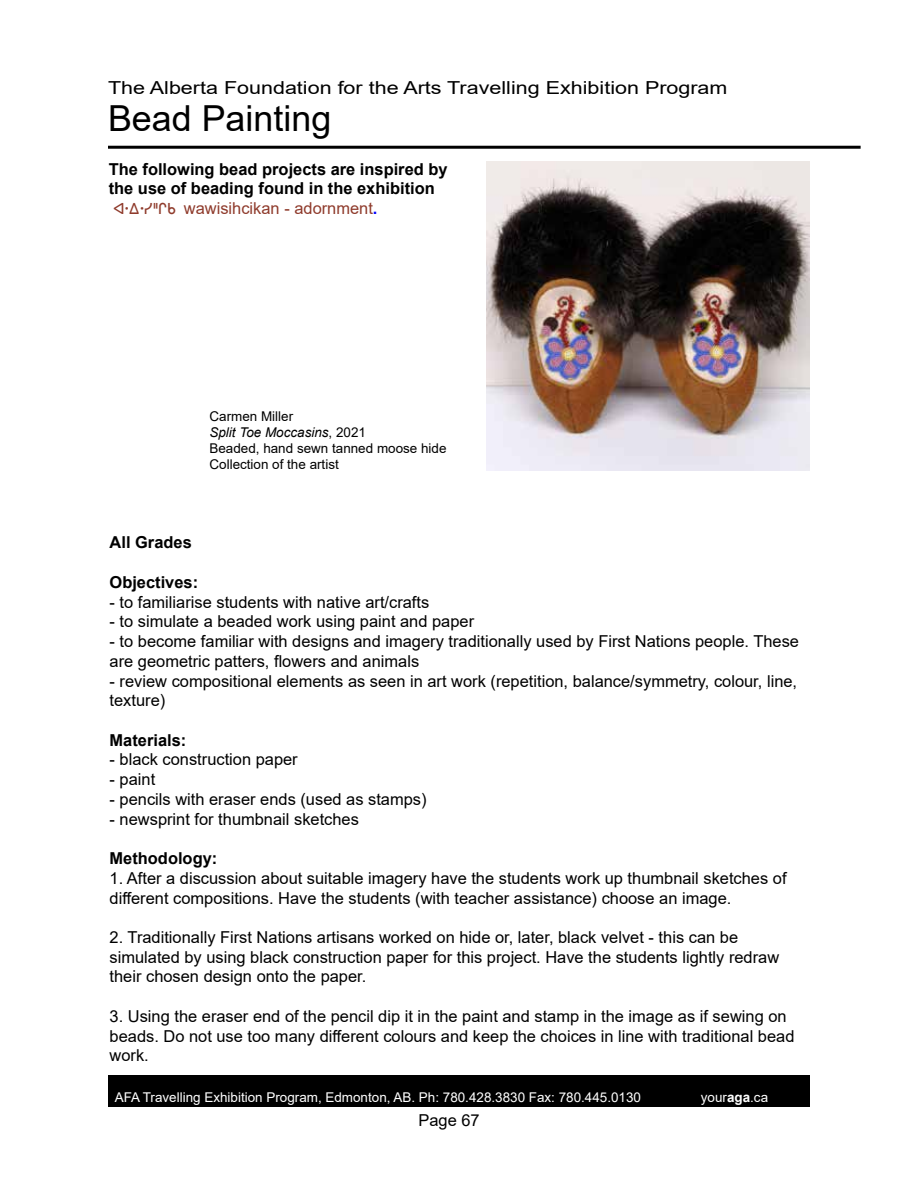
<style>
.page{position:relative;width:918px;height:1188px;background:#fff}
.page>*{position:absolute;margin:0;border:0;box-sizing:border-box;transform-origin:0 0}
.t1{font:35.85px "Arial";color:#000}
.t2{font:18px "Arial";color:#000;scale:1.2 1}
.t3{font:16.5px/19.8px "Arial";color:#000}
.t4{font:700 16.5px/19.8px "Arial";color:#000}
.t5{font:13.5px/16.2px "Arial";color:#000}
.t6{font:13.5px "Arial";color:#fff}
.s1{font-family:"Aboriginal Sans";font-weight:400;color:#8f3b2c}
.s2{font-weight:400;color:#8f3b2c}
.s3{color:#00f}
.s4{font-style:italic}
.s5{font-weight:700}
</style>
<div class="page">
<hr style="left:108px;top:146px;width:753px;height:3px;background:#000">
<div style="left:108px;top:1076px;width:702px;height:31px;background:#000"></div>
<img style="left:486px;top:162px;width:324px;height:308px">
<p class="t2" style="left:108px;top:75px;width:518px">The Alberta Foundation for the Arts Travelling Exhibition Program</p>
<h1 class="t1" style="left:108px;top:94px;width:225px">Bead Painting</h1>
<p class="t4" style="left:109px;top:159px;width:340px">The following bead projects are inspired by the use of beading found in the exhibition <span class="s1">ᐊᐧᐃᐧᓯᐦᒋᑲ</span> <span class="s2">wawisihcikan - adornment</span><span class="s3">.</span></p>
<p class="t5" style="left:210px;top:408px;width:239px">Carmen Miller<br><span class="s4">Split Toe Moccasins</span>, 2021<br>Beaded, hand sewn tanned moose hide<br>Collection of the artist</p>
<p class="t4" style="left:110px;top:533px;width:84px">All Grades</p>
<p class="t4" style="left:110px;top:572px;width:90px">Objectives:</p>
<p class="t3" style="left:110px;top:592px;width:321px">- to familiarise students with native art/crafts</p>
<p class="t3" style="left:110px;top:612px;width:366px">- to simulate a beaded work using paint and paper</p>
<p class="t3" style="left:110px;top:631px;width:691px">- to become familiar with designs and imagery traditionally used by First Nations people. These are geometric patters, flowers and animals</p>
<p class="t3" style="left:110px;top:671px;width:689px">- review compositional elements as seen in art work (repetition, balance/symmetry, colour, line, texture)</p>
<p class="t4" style="left:110px;top:730px;width:78px">Materials:</p>
<p class="t3" style="left:110px;top:750px;width:190px">- black construction paper</p>
<p class="t3" style="left:110px;top:769px;width:47px">- paint</p>
<p class="t3" style="left:110px;top:789px;width:318px">- pencils with eraser ends (used as stamps)</p>
<p class="t3" style="left:110px;top:809px;width:251px">- newsprint for thumbnail sketches</p>
<p class="t4" style="left:110px;top:849px;width:109px">Methodology:</p>
<p class="t3" style="left:110px;top:868px;width:679px">1. After a discussion about suitable imagery have the students work up thumbnail sketches of different compositions. Have the students (with teacher assistance) choose an image.</p>
<p class="t3" style="left:110px;top:927px;width:671px">2. Traditionally First Nations artisans worked on hide or, later, black velvet - this can be simulated by using black construction paper for this project. Have the students lightly redraw their chosen design onto the paper.</p>
<p class="t3" style="left:110px;top:1006px;width:686px">3. Using the eraser end of the pencil dip it in the paint and stamp in the image as if sewing on beads. Do not use too many different colours and keep the choices in line with traditional bead work.</p>
<p class="t6" style="left:115px;top:1088px;width:528px">AFA Travelling Exhibition Program, Edmonton, AB. Ph: 780.428.3830 Fax: 780.445.0130</p>
<p class="t6" style="left:701px;top:1088px;width:69px">your<span class="s5">aga</span>.ca</p>
<p class="t3" style="left:419px;top:1110px;width:63px">Page 67</p>
</div>
